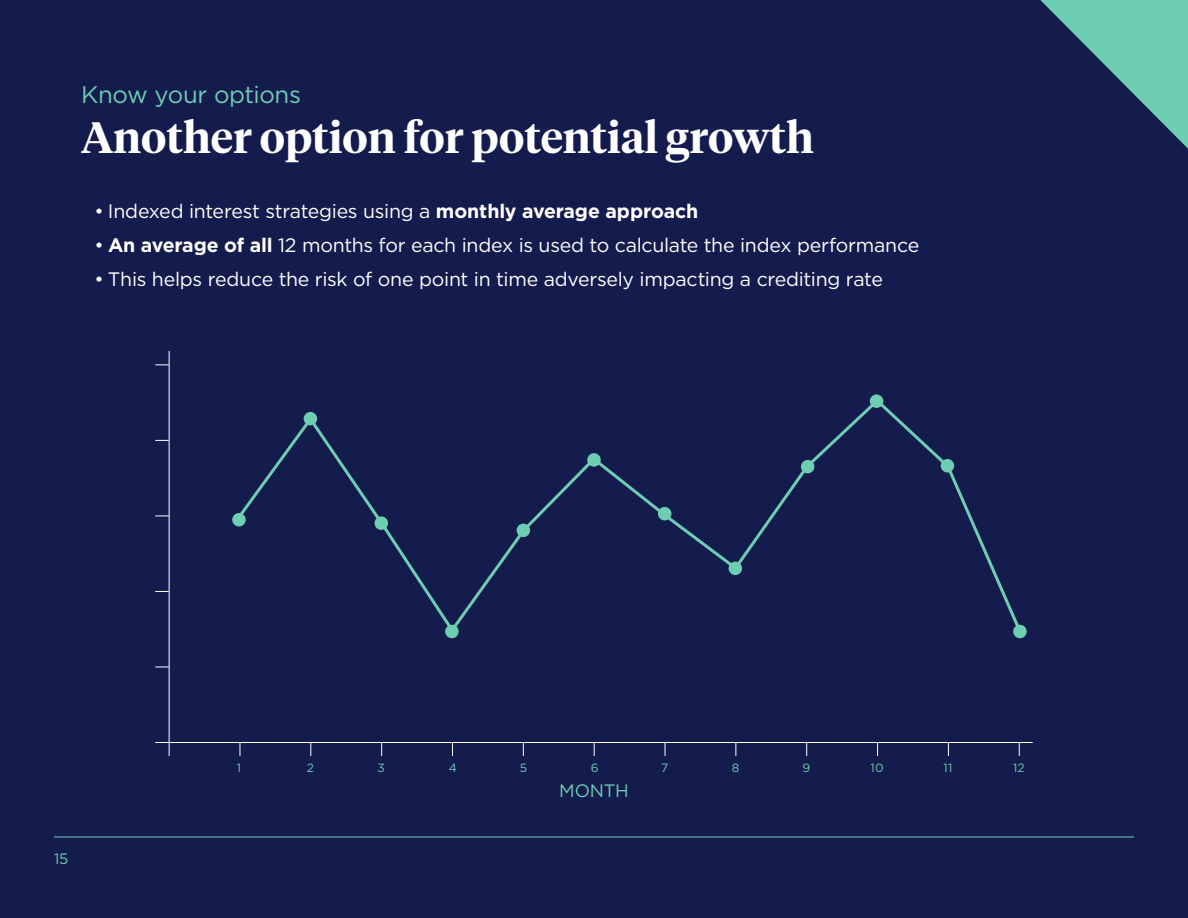
<style>
.page{position:relative;width:1188px;height:918px;background:#141b4d}
.page>*{position:absolute;margin:0;border:0;box-sizing:border-box;transform-origin:0 0}
.page_header{font:600 43.5px "Tiempos Headline";color:#fff}
.page_subhead{font:24px "Gotham";letter-spacing:-.015em;color:#6eceb2}
.t1{font:19.5px "Gotham";letter-spacing:-.015em;color:#fff}
.t2{font:18px "Gotham";letter-spacing:-.01em;color:#6eceb2}
.t3{font:15px "Gotham";color:#6eceb2}
.t4{font:12px "Gotham";color:#6eceb2}
.s1{font-weight:700}
</style>
<div class="page">
<hr style="left:54px;top:837px;width:1080px;height:1px;background:#6eceb2">
<svg style="left:1040px;top:0;width:148px;height:149px"></svg>
<svg style="left:155px;top:667px;width:14px;height:1px"></svg>
<svg style="left:155px;top:591px;width:14px;height:1px"></svg>
<svg style="left:155px;top:440px;width:14px;height:1px"></svg>
<svg style="left:155px;top:516px;width:14px;height:1px"></svg>
<svg style="left:155px;top:364px;width:14px;height:1px"></svg>
<hr style="left:169px;top:351px;width:1px;height:405px;background:#fff">
<svg style="left:381px;top:743px;width:1px;height:13px"></svg>
<svg style="left:310px;top:743px;width:1px;height:13px"></svg>
<svg style="left:240px;top:743px;width:1px;height:13px"></svg>
<svg style="left:523px;top:743px;width:1px;height:13px"></svg>
<svg style="left:452px;top:743px;width:1px;height:13px"></svg>
<svg style="left:594px;top:743px;width:1px;height:13px"></svg>
<svg style="left:665px;top:743px;width:1px;height:13px"></svg>
<svg style="left:735px;top:743px;width:1px;height:13px"></svg>
<svg style="left:806px;top:743px;width:1px;height:13px"></svg>
<svg style="left:877px;top:743px;width:1px;height:13px"></svg>
<svg style="left:948px;top:743px;width:1px;height:13px"></svg>
<svg style="left:1019px;top:743px;width:1px;height:13px"></svg>
<hr style="left:155px;top:742px;width:878px;height:1px;background:#fff">
<svg style="left:235px;top:397px;width:787px;height:238px"></svg>
<div style="left:232px;top:513px;width:14px;height:13px;background:#6eceb2;border-radius:50%"></div>
<div style="left:304px;top:412px;width:13px;height:13px;background:#6eceb2;border-radius:50%"></div>
<div style="left:375px;top:516px;width:13px;height:14px;background:#6eceb2;border-radius:50%"></div>
<div style="left:445px;top:625px;width:14px;height:13px;background:#6eceb2;border-radius:50%"></div>
<div style="left:517px;top:524px;width:13px;height:13px;background:#6eceb2;border-radius:50%"></div>
<div style="left:587px;top:453px;width:14px;height:14px;background:#6eceb2;border-radius:50%"></div>
<div style="left:658px;top:507px;width:13px;height:13px;background:#6eceb2;border-radius:50%"></div>
<div style="left:729px;top:562px;width:13px;height:13px;background:#6eceb2;border-radius:50%"></div>
<div style="left:801px;top:460px;width:13px;height:13px;background:#6eceb2;border-radius:50%"></div>
<div style="left:870px;top:394px;width:13px;height:14px;background:#6eceb2;border-radius:50%"></div>
<div style="left:941px;top:459px;width:13px;height:13px;background:#6eceb2;border-radius:50%"></div>
<div style="left:1013px;top:625px;width:14px;height:13px;background:#6eceb2;border-radius:50%"></div>
<p class="page_subhead" style="left:81px;top:79px;width:221px">Know your options</p>
<p class="page_header" style="left:81px;top:108px;width:734px">Another option for potential growth</p>
<p class="t1" style="left:94px;top:199px;width:605px">• Indexed interest strategies using a <span class="s1">monthly average approach</span></p>
<p class="t1" style="left:94px;top:232px;width:826px">• <span class="s1">An average of all</span> 12 months for each index is used to calculate the index performance</p>
<p class="t1" style="left:94px;top:266px;width:790px">• This helps reduce the risk of one point in time adversely impacting a crediting rate</p>
<p class="t3" style="left:54px;top:849px;width:16px">15</p>
<p class="t4" style="left:237px;top:760px;width:6px">1</p>
<p class="t4" style="left:307px;top:760px;width:9px">2</p>
<p class="t4" style="left:378px;top:760px;width:9px">3</p>
<p class="t4" style="left:449px;top:760px;width:10px">4</p>
<p class="t4" style="left:520px;top:760px;width:9px">5</p>
<p class="t4" style="left:591px;top:760px;width:9px">6</p>
<p class="t4" style="left:661px;top:760px;width:9px">7</p>
<p class="t4" style="left:732px;top:760px;width:9px">8</p>
<p class="t4" style="left:802px;top:760px;width:9px">9</p>
<p class="t4" style="left:871px;top:760px;width:15px">10</p>
<p class="t4" style="left:944px;top:760px;width:10px">11</p>
<p class="t4" style="left:1013px;top:760px;width:13px">12</p>
<p class="t2" style="left:559px;top:780px;width:71px">MONTH</p>
</div>
